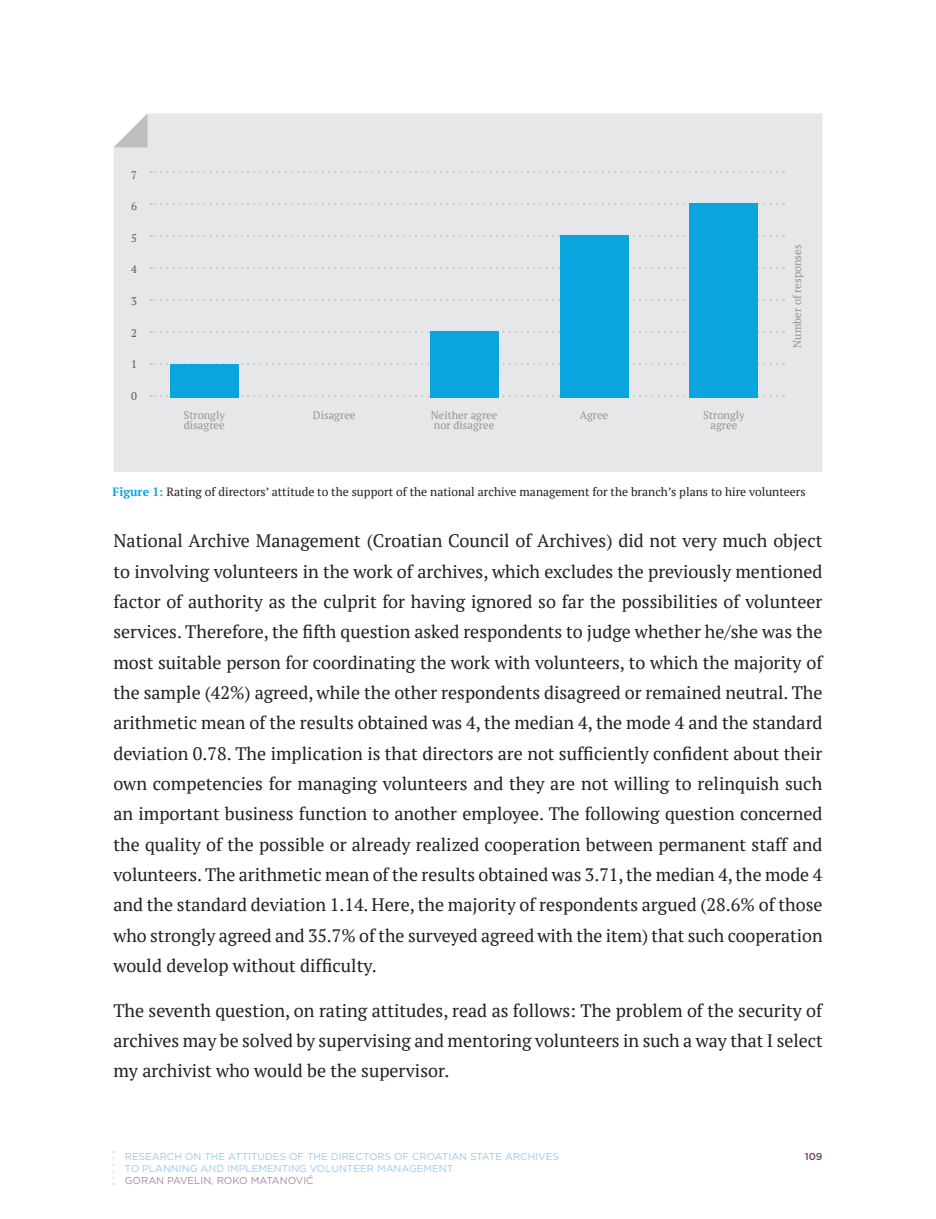
<style>
.page{position:relative;width:936px;height:1219px;background:#fff}
.page>*{position:absolute;margin:0;border:0;box-sizing:border-box;transform-origin:0 0}
.t1{font:18px/30.4px "PT Serif";color:#231f20;text-align:justify}
.t2{font:12px "PT Serif";color:#231f20}
.t3{font:11px/10px "PT Serif";color:#939598}
.t4{font:11px "PT Serif";color:#57585a}
.t5{font:10px "Gotham";color:#98cbee}
.t6{font:10px "Gotham";color:#a58ba2}
.t7{font:500 10px "Gotham";color:#6c3e6a}
.s1{font-weight:700;color:#0aa5df}
</style>
<div class="page">
<div style="left:113px;top:113px;width:709px;height:359px;background:#e6e7e9"></div>
<svg style="left:113px;top:113px;width:34px;height:34px"></svg>
<svg style="left:151px;top:395px;width:626px;height:2px"></svg>
<svg style="left:151px;top:363px;width:626px;height:2px"></svg>
<svg style="left:151px;top:331px;width:626px;height:2px"></svg>
<svg style="left:151px;top:299px;width:626px;height:2px"></svg>
<svg style="left:151px;top:267px;width:626px;height:2px"></svg>
<svg style="left:151px;top:235px;width:626px;height:2px"></svg>
<svg style="left:151px;top:171px;width:626px;height:2px"></svg>
<svg style="left:151px;top:203px;width:626px;height:2px"></svg>
<div style="left:170px;top:364px;width:68px;height:33px;background:#0aa5df"></div>
<div style="left:430px;top:331px;width:68px;height:66px;background:#0aa5df"></div>
<div style="left:560px;top:235px;width:68px;height:162px;background:#0aa5df"></div>
<div style="left:690px;top:203px;width:68px;height:194px;background:#0aa5df"></div>
<svg style="left:112px;top:1151px;width:2px;height:34px"></svg>
<p class="t4" style="left:131px;top:168px;width:7px">7</p>
<p class="t4" style="left:131px;top:199px;width:7px">6</p>
<p class="t4" style="left:131px;top:231px;width:7px">5</p>
<p class="t4" style="left:131px;top:262px;width:7px">4</p>
<p class="t4" style="left:131px;top:294px;width:7px">3</p>
<p class="t4" style="left:131px;top:325px;width:7px">2</p>
<p class="t4" style="left:131px;top:357px;width:7px">1</p>
<p class="t4" style="left:131px;top:389px;width:7px">0</p>
<p class="t3" style="left:183px;top:410px;width:43px">Strongly disagree</p>
<p class="t3" style="left:313px;top:410px;width:44px">Disagree</p>
<p class="t3" style="left:431px;top:410px;width:68px">Neither agree nor disagree</p>
<p class="t3" style="left:580px;top:410px;width:30px">Agree</p>
<p class="t3" style="left:703px;top:410px;width:43px;text-align:center">Strongly agree</p>
<p class="t3" style="left:792px;top:348px;width:105px;rotate:-90deg">Number of responses</p>
<p class="t2" style="left:112px;top:484px;width:694px"><span class="s1">Figure 1:</span> Rating of directors’ attitude to the support of the national archive management for the branch’s plans to hire volunteers</p>
<p class="t1" style="left:113px;top:526px;width:710px">National Archive Management (Croatian Council of Archives) did not very much object to involving volunteers in the work of archives, which excludes the previously mentioned factor of authority as the culprit for having ignored so far the possibilities of volunteer services. Therefore, the fifth question asked respondents to judge whether he/she was the most suitable person for coordinating the work with volunteers, to which the majority of the sample (42%) agreed, while the other respondents disagreed or remained neutral. The arithmetic mean of the results obtained was 4, the median 4, the mode 4 and the standard deviation 0.78. The implication is that directors are not sufficiently confident about their own competencies for managing volunteers and they are not willing to relinquish such an important business function to another employee. The following question concerned the quality of the possible or already realized cooperation between permanent staff and volunteers. The arithmetic mean of the results obtained was 3.71, the median 4, the mode 4 and the standard deviation 1.14. Here, the majority of respondents argued (28.6% of those who strongly agreed and 35.7% of the surveyed agreed with the item) that such cooperation would develop without difficulty.</p>
<p class="t1" style="left:113px;top:995px;width:711px">The seventh question, on rating attitudes, read as follows: The problem of the security of archives may be solved by supervising and mentoring volunteers in such a way that I select my archivist who would be the supervisor.</p>
<p class="t5" style="left:125px;top:1151px;width:435px">RESEARCH ON THE ATTITUDES OF THE DIRECTORS OF CROATIAN STATE ARCHIVES</p>
<p class="t7" style="left:804px;top:1150px;width:19px">109</p>
<p class="t5" style="left:125px;top:1163px;width:330px">TO PLANNING AND IMPLEMENTING VOLUNTEER MANAGEMENT</p>
<p class="t6" style="left:125px;top:1175px;width:190px">GORAN PAVELIN, ROKO MATANOVIĆ</p>
</div>
